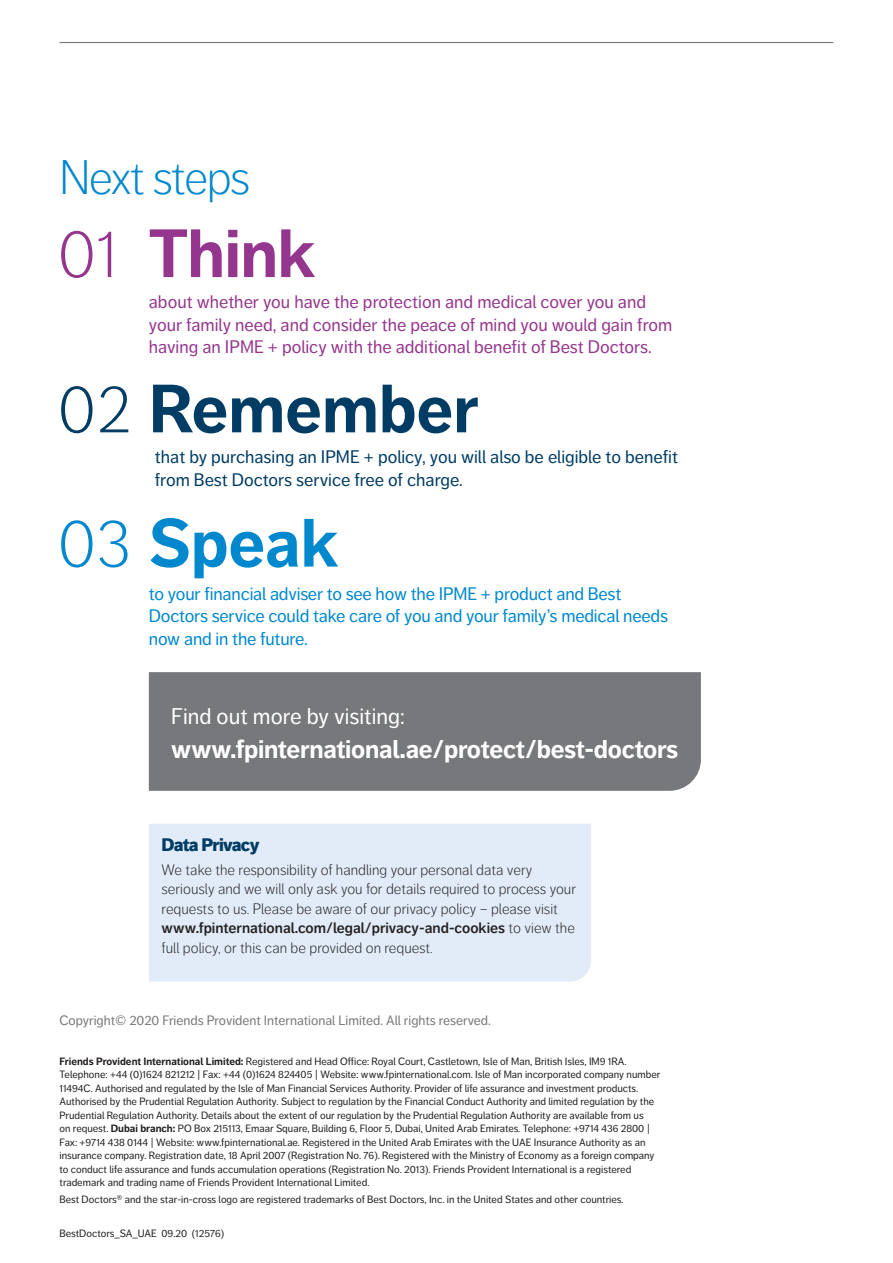
<style>
.page{position:relative;width:893px;height:1263px;background:#fff}
.page>*{position:absolute;margin:0;border:0;box-sizing:border-box;transform-origin:0 0}
.Body_-_1st_indent{font:700 67.5px "Friends Life Dagny";color:#003c64}
.Body_-_1st_indent-2{font:700 67.5px "Friends Life Dagny";color:#0088ce}
.Body_-_1st_indent-3{font:700 67.5px "Friends Life Dagny";letter-spacing:-.01em;color:#95368e}
.Pull_out_text{font:300 67.5px "Friends Life Dagny";color:#95368e}
.Body{font:300 48px "Friends Life Dagny";letter-spacing:-.045em;color:#0088ce}
.Body-2{font:700 25.5px "Friends Life Dagny";letter-spacing:-.01em;color:#fff}
.Body-3{font:22.5px "Friends Life Dagny";color:#fff}
.Body_-_1st_indent-4{font:18px/22.5px "Friends Life Dagny";color:#95368e}
.Body_-_1st_indent-5{font:18px/22.5px "Friends Life Dagny";letter-spacing:-.01em;color:#0088ce}
.Body_-_1st_indent-6{font:18px/22.5px "Friends Life Dagny";color:#003c64}
.Body-4{font:900 18px "Friends Life Dagny";letter-spacing:-.04em;color:#003c64}
.Body-5{font:300 15px/19.5px "Friends Life Dagny";color:#231f20}
.Incorporation_Clause{font:13.5px "Friends Life Dagny";color:#77787b}
.Incorporation_Clause-2{font:10.5px/13.5px "Friends Life Dagny";color:#231f20}
.s1{font-weight:300}
.s2{font-weight:600}
.s3{font-weight:700}
</style>
<div class="page">
<hr style="left:60px;top:42px;width:773px;height:1px;background:#77787b">
<div style="left:149px;top:672px;width:552px;height:119px;background:#77787b"></div>
<div style="left:149px;top:824px;width:442px;height:157px;background:#e1ecf8"></div>
<p class="Body" style="left:60px;top:150px;width:192px">Next steps</p>
<p class="Body_-_1st_indent-3" style="left:149px;top:214px;width:168px">Think</p>
<p class="Body_-_1st_indent-4" style="left:149px;top:291px;width:525px">about whether you have the protection and medical cover you and your family need, and consider the peace of mind you would gain from having an IPME + policy with the additional benefit of Best Doctors.</p>
<p class="Pull_out_text" style="left:58px;top:216px;width:62px">01</p>
<p class="Body_-_1st_indent" style="left:58px;top:369px;width:422px"><span class="s1">02</span> Remember</p>
<p class="Body_-_1st_indent-6" style="left:155px;top:446px;width:525px">that by purchasing an IPME + policy, you will also be eligible to benefit from Best Doctors service free of charge.</p>
<p class="Body_-_1st_indent-2" style="left:58px;top:503px;width:283px"><span class="s1">03</span> Speak</p>
<p class="Body_-_1st_indent-5" style="left:149px;top:582px;width:521px">to your financial adviser to see how the IPME + product and Best<br>Doctors service could take care of you and your family’s medical needs now and in the future.</p>
<p class="Body-3" style="left:171px;top:703px;width:235px">Find out more by visiting:</p>
<p class="Body-2" style="left:171px;top:733px;width:509px">www.fpinternational.ae/protect/best-doctors</p>
<p class="Body-4" style="left:162px;top:834px;width:99px">Data Privacy</p>
<p class="Body-5" style="left:162px;top:860px;width:416px">We take the responsibility of handling your personal data very seriously and we will only ask you for details required to process your requests to us. Please be aware of our privacy policy – please visit <span class="s2">www.fpinternational.com/legal/privacy-and-cookies</span> to view the full policy, or this can be provided on request.</p>
<p class="Incorporation_Clause" style="left:60px;top:1013px;width:433px">Copyright© 2020 Friends Provident International Limited. All rights reserved.</p>
<p class="Incorporation_Clause-2" style="left:60px;top:1054px;width:602px"><span class="s3">Friends Provident International Limited:</span> Registered and Head Office: Royal Court, Castletown, Isle of Man, British Isles, IM9 1RA.<br>Telephone: +44 (0)1624 821212 | Fax: +44 (0)1624 824405 | Website: www.fpinternational.com. Isle of Man incorporated company number 11494C. Authorised and regulated by the Isle of Man Financial Services Authority. Provider of life assurance and investment products.<br>Authorised by the Prudential Regulation Authority. Subject to regulation by the Financial Conduct Authority and limited regulation by the Prudential Regulation Authority. Details about the extent of our regulation by the Prudential Regulation Authority are available from us<br>on request. <span class="s3">Dubai branch:</span> PO Box 215113, Emaar Square, Building 6, Floor 5, Dubai, United Arab Emirates. Telephone: +9714 436 2800 | Fax: +9714 438 0144 | Website: www.fpinternational.ae. Registered in the United Arab Emirates with the UAE Insurance Authority as an insurance company. Registration date, 18 April 2007 (Registration No. 76). Registered with the Ministry of Economy as a foreign company to conduct life assurance and funds accumulation operations (Registration No. 2013). Friends Provident International is a registered trademark and trading name of Friends Provident International Limited.</p>
<p class="Incorporation_Clause-2" style="left:60px;top:1193px;width:565px">Best Doctors® and the star-in-cross logo are registered trademarks of Best Doctors, Inc. in the United States and other countries.</p>
<p class="Incorporation_Clause-2" style="left:60px;top:1227px;width:166px">BestDoctors_SA_UAE 09.20 (12576)</p>
</div>
